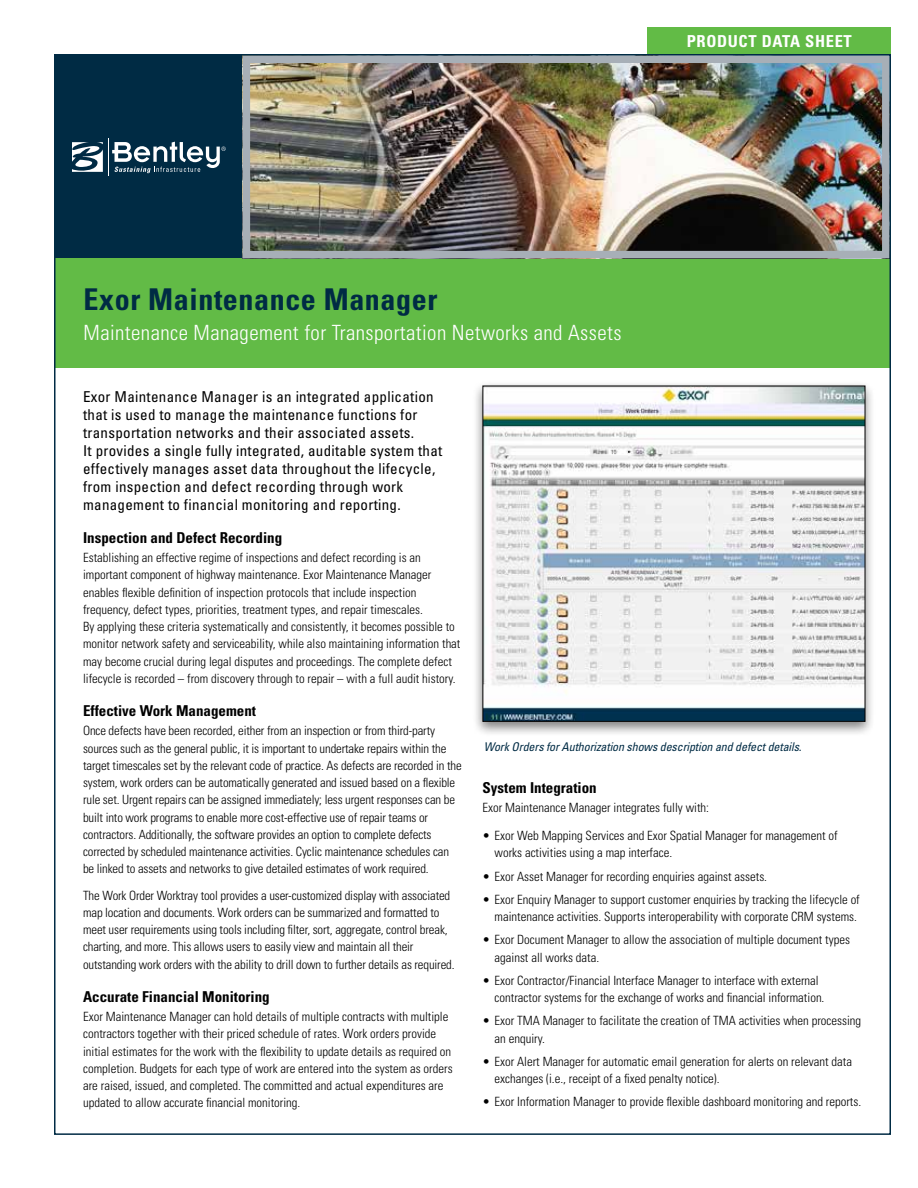
<style>
.page{position:relative;width:918px;height:1188px;background:#fff}
.page>*{position:absolute;margin:0;border:0;box-sizing:border-box;transform-origin:0 0}
.t1{font:700 condensed 30px "Univers";letter-spacing:.02em;color:#002b44}
.t2{font:300 condensed 21px "Univers";letter-spacing:.02em;color:#fff}
.t3{font:700 condensed 16.5px "Univers";letter-spacing:.04em;color:#fff}
.t4{font:condensed 15px/18px "Univers";letter-spacing:.02em;color:#000}
.t5{font:700 condensed 15px "Univers";color:#000}
.t6{font:300 condensed 12.75px/17.2px "Univers";color:#000}
.t7{font:italic condensed 12px "Univers";letter-spacing:-.01em;color:#002b44}
</style>
<div class="page">
<div style="left:55px;top:55px;width:188px;height:204px;background:#002b44"></div>
<hr style="left:108px;top:138px;width:1px;height:38px;background:#fff">
<svg style="left:72px;top:142px;width:31px;height:30px"></svg>
<svg style="left:112px;top:142px;width:114px;height:31px"></svg>
<div style="left:648px;top:27px;width:243px;height:27px;background:#62bb46"></div>
<div style="left:55px;top:258px;width:836px;height:110px;background:#62bb46"></div>
<img style="left:252px;top:65px;width:629px;height:184px">
<div style="left:243px;top:56px;width:647px;height:202px;border:8px solid #a7afb7"></div>
<div style="left:472px;top:380px;width:404px;height:356px;background:#000;opacity:.5"></div>
<svg style="left:482px;top:385px;width:384px;height:337px"></svg>
<p class="t3" style="left:687px;top:31px;width:167px">Product Data Sheet</p>
<h1 class="t1" style="left:84px;top:281px;width:355px">Exor Maintenance Manager</h1>
<h2 class="t2" style="left:84px;top:320px;width:539px">Maintenance Management for Transportation Networks and Assets</h2>
<p class="t4" style="left:83px;top:387px;width:361px">Exor Maintenance Manager is an integrated application that is used to manage the maintenance functions for transportation networks and their associated assets.<br>It provides a single fully integrated, auditable system that effectively manages asset data throughout the lifecycle, from inspection and defect recording through work management to financial monitoring and reporting.</p>
<p class="t5" style="left:83px;top:528px;width:201px">Inspection and Defect Recording</p>
<p class="t6" style="left:83px;top:549px;width:379px">Establishing an effective regime of inspections and defect recording is an important component of highway maintenance. Exor Maintenance Manager enables flexible definition of inspection protocols that include inspection frequency, defect types, priorities, treatment types, and repair timescales.<br>By applying these criteria systematically and consistently, it becomes possible to monitor network safety and serviceability, while also maintaining information that may become crucial during legal disputes and proceedings. The complete defect lifecycle is recorded – from discovery through to repair – with a full audit history.</p>
<p class="t5" style="left:83px;top:701px;width:174px">Effective Work Management</p>
<p class="t6" style="left:83px;top:722px;width:380px">Once defects have been recorded, either from an inspection or from third-party sources such as the general public, it is important to undertake repairs within the target timescales set by the relevant code of practice. As defects are recorded in the system, work orders can be automatically generated and issued based on a flexible rule set. Urgent repairs can be assigned immediately; less urgent responses can be built into work programs to enable more cost-effective use of repair teams or contractors. Additionally, the software provides an option to complete defects corrected by scheduled maintenance activities. Cyclic maintenance schedules can be linked to assets and networks to give detailed estimates of work required.</p>
<p class="t6" style="left:83px;top:887px;width:373px">The Work Order Worktray tool provides a user-customized display with associated map location and documents. Work orders can be summarized and formatted to meet user requirements using tools including filter, sort, aggregate, control break, charting, and more. This allows users to easily view and maintain all their outstanding work orders with the ability to drill down to further details as required.</p>
<p class="t5" style="left:83px;top:987px;width:188px">Accurate Financial Monitoring</p>
<p class="t6" style="left:83px;top:1008px;width:371px">Exor Maintenance Manager can hold details of multiple contracts with multiple contractors together with their priced schedule of rates. Work orders provide initial estimates for the work with the flexibility to update details as required on completion. Budgets for each type of work are entered into the system as orders are raised, issued, and completed. The committed and actual expenditures are updated to allow accurate financial monitoring.</p>
<p class="t7" style="left:484px;top:739px;width:319px">Work Orders for Authorization shows description and defect details.</p>
<p class="t5" style="left:483px;top:778px;width:116px">System Integration</p>
<p class="t6" style="left:483px;top:799px;width:228px">Exor Maintenance Manager integrates fully with:</p>
<p class="t6" style="left:495px;top:827px;width:345px;text-indent:-12px">• Exor Web Mapping Services and Exor Spatial Manager for management of works activities using a map interface.</p>
<p class="t6" style="left:483px;top:867px;width:286px">• Exor Asset Manager for recording enquiries against assets.</p>
<p class="t6" style="left:483px;top:891px;width:379px;text-align:right">• Exor Enquiry Manager to support customer enquiries by tracking the lifecycle of maintenance activities. Supports interoperability with corporate CRM systems.</p>
<p class="t6" style="left:495px;top:931px;width:357px;text-indent:-12px">• Exor Document Manager to allow the association of multiple document types against all works data.</p>
<p class="t6" style="left:495px;top:972px;width:331px;text-indent:-12px">• Exor Contractor/Financial Interface Manager to interface with external contractor systems for the exchange of works and financial information.</p>
<p class="t6" style="left:495px;top:1012px;width:368px;text-indent:-12px">• Exor TMA Manager to facilitate the creation of TMA activities when processing an enquiry.</p>
<p class="t6" style="left:495px;top:1053px;width:359px;text-indent:-12px">• Exor Alert Manager for automatic email generation for alerts on relevant data exchanges (i.e., receipt of a fixed penalty notice).</p>
<p class="t6" style="left:483px;top:1093px;width:380px">• Exor Information Manager to provide flexible dashboard monitoring and reports.</p>
</div>
